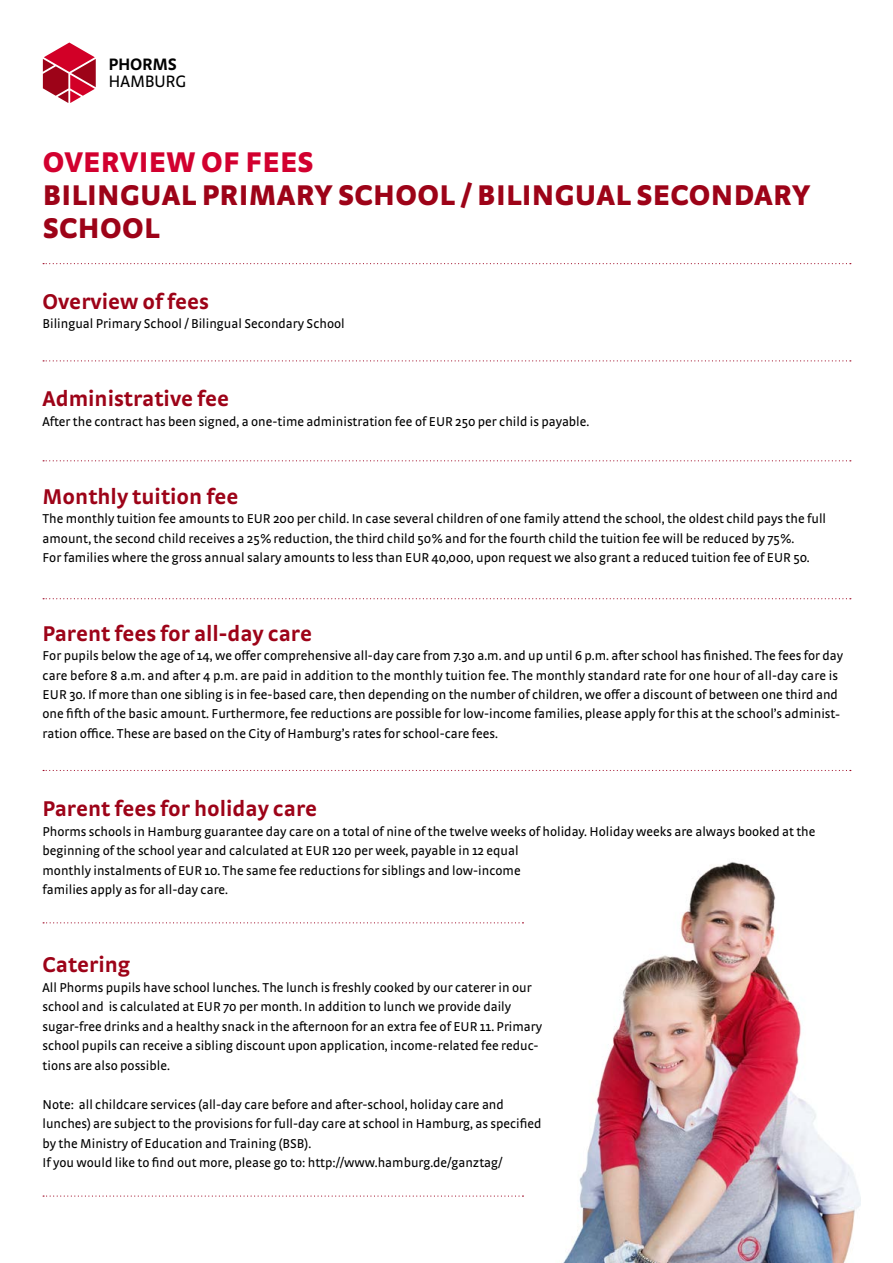
<style>
.page{position:relative;width:893px;height:1263px;background:#fff}
.page>*{position:absolute;margin:0;border:0;box-sizing:border-box;transform-origin:0 0}
.t1{font:900 30px/32.5px "Strada OT";letter-spacing:.01em;color:#9d0318}
.t2{font:900 30px "Strada OT";letter-spacing:.01em;color:#d2002f}
.t3{font:700 22.5px "Strada OT";color:#9d0318}
.t4{font:17.4px "Strada OT";letter-spacing:-.02em;color:#000}
.t5{font:700 17.4px "Strada OT";letter-spacing:-.015em;color:#000}
.t6{font:13.5px/19.5px "Strada OT";color:#000}
</style>
<div class="page">
<svg style="left:43px;top:263px;width:808px;height:1px"></svg>
<svg style="left:43px;top:360px;width:808px;height:1px"></svg>
<svg style="left:43px;top:460px;width:808px;height:1px"></svg>
<svg style="left:43px;top:598px;width:808px;height:1px"></svg>
<svg style="left:43px;top:770px;width:808px;height:1px"></svg>
<svg style="left:43px;top:1195px;width:480px;height:1px"></svg>
<svg style="left:43px;top:922px;width:480px;height:1px"></svg>
<svg style="left:43px;top:43px;width:53px;height:60px"></svg>
<img style="left:563px;top:862px;width:297px;height:401px">
<p class="t5" style="left:109px;top:54px;width:70px">PHORMS</p>
<p class="t4" style="left:109px;top:72px;width:79px">HAMBURG</p>
<h1 class="t2" style="left:43px;top:144px;width:273px">OVERVIEW OF FEES</h1>
<h1 class="t1" style="left:43px;top:178px;width:769px">BILINGUAL PRIMARY SCHOOL / BILINGUAL SECONDARY<br>SCHOOL</h1>
<h2 class="t3" style="left:43px;top:288px;width:168px">Overview of fees</h2>
<p class="t6" style="left:43px;top:314px;width:304px">Bilingual Primary School / Bilingual Secondary School</p>
<h2 class="t3" style="left:43px;top:385px;width:188px">Administrative fee</h2>
<p class="t6" style="left:43px;top:412px;width:548px">After the contract has been signed, a one-time administration fee of EUR 250 per child is payable.</p>
<h2 class="t3" style="left:43px;top:483px;width:197px">Monthly tuition fee</h2>
<p class="t6" style="left:43px;top:509px;width:785px">The monthly tuition fee amounts to EUR 200 per child. In case several children of one family attend the school, the oldest child pays the full amount, the second child receives a 25% reduction, the third child 50% and for the fourth child the tuition fee will be reduced by 75%.<br>For families where the gross annual salary amounts to less than EUR 40,000, upon request we also grant a reduced tuition fee of EUR 50.</p>
<h2 class="t3" style="left:43px;top:619px;width:271px">Parent fees for all-day care</h2>
<p class="t6" style="left:43px;top:646px;width:802px">For pupils below the age of 14, we offer comprehensive all-day care from 7.30 a.m. and up until 6 p.m. after school has finished. The fees for day care before 8 a.m. and after 4 p.m. are paid in addition to the monthly tuition fee. The monthly standard rate for one hour of all-day care is EUR 30. If more than one sibling is in fee-based care, then depending on the number of children, we offer a discount of between one third and one fifth of the basic amount. Furthermore, fee reductions are possible for low-income families, please apply for this at the school’s administ&shy;ration office. These are based on the City of Hamburg’s rates for school-care fees.</p>
<h2 class="t3" style="left:43px;top:795px;width:276px">Parent fees for holiday care</h2>
<p class="t6" style="left:43px;top:821px;width:774px">Phorms schools in Hamburg guarantee day care on a total of nine of the twelve weeks of holiday. Holiday weeks are always booked at the beginning of the school year and calculated at EUR 120 per week, payable in 12 equal<br>monthly instalments of EUR 10. The same fee reductions for siblings and low-income<br>families apply as for all-day care.</p>
<h2 class="t3" style="left:43px;top:951px;width:89px">Catering</h2>
<p class="t6" style="left:43px;top:977px;width:501px">All Phorms pupils have school lunches. The lunch is freshly cooked by our caterer in our school and is calculated at EUR 70 per month. In addition to lunch we provide daily sugar-free drinks and a healthy snack in the afternoon for an extra fee of EUR 11. Primary school pupils can receive a sibling discount upon application, income-related fee reduc&shy;tions are also possible.</p>
<p class="t6" style="left:43px;top:1094px;width:500px">Note: all childcare services (all-day care before and after-school, holiday care and lunches) are subject to the provisions for full-day care at school in Hamburg, as specified by the Ministry of Education and Training (BSB).<br>If you would like to find out more, please go to: http://www.hamburg.de/ganztag/</p>
</div>
